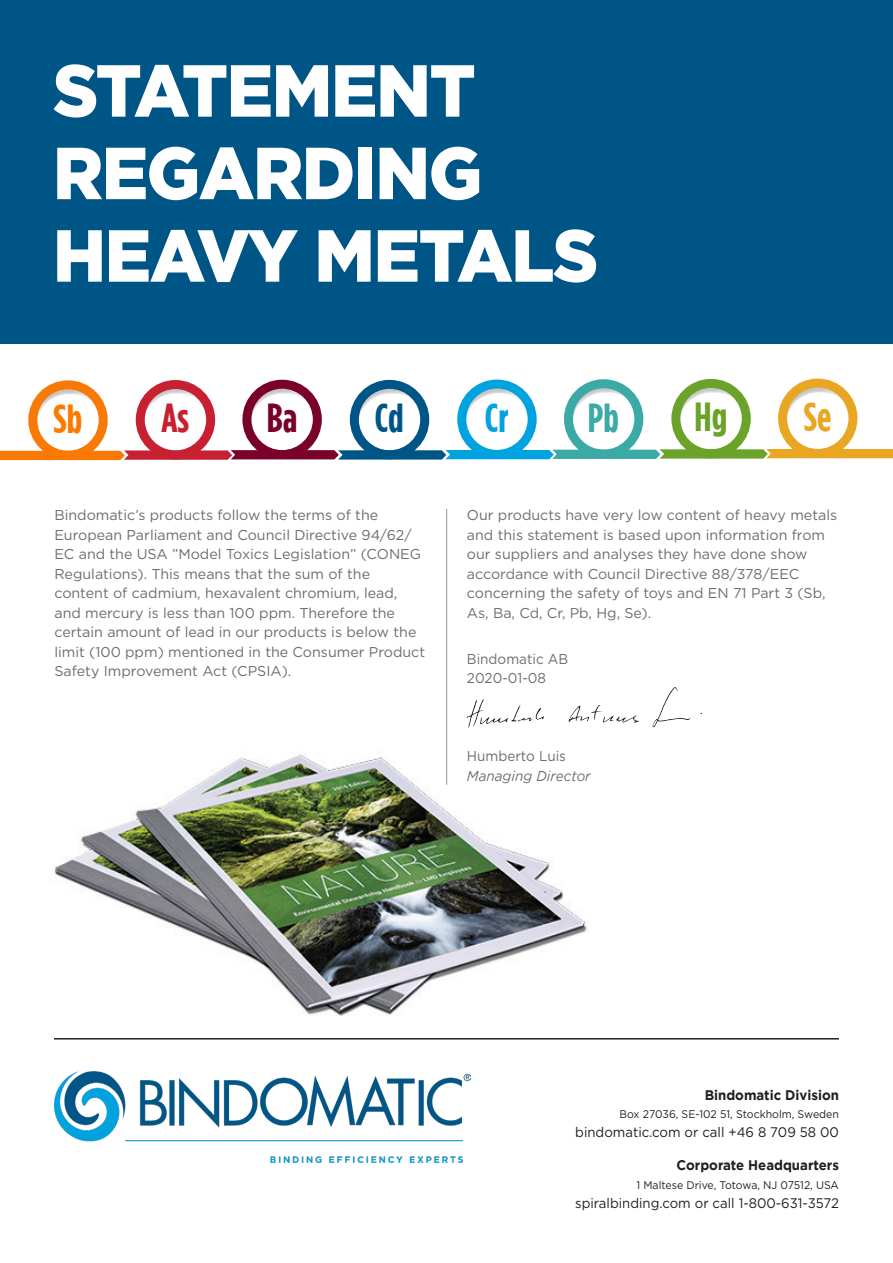
<style>
.page{position:relative;width:893px;height:1263px;background:#fff}
.page>*{position:absolute;margin:0;border:0;box-sizing:border-box;transform-origin:0 0}
.t1{font:900 73.5px/82.5px "Gotham";letter-spacing:-.02em;color:#fff;scale:.95 1}
.t2{font:700 40.5px "Gotham Condensed";color:#fa7901}
.t3{font:700 40.5px "Gotham Condensed";color:#c72031}
.t4{font:700 40.5px "Gotham Condensed";color:#7a012c}
.t5{font:700 40.5px "Gotham Condensed";color:#005587}
.t6{font:700 40.5px "Gotham Condensed";color:#00a2df}
.t7{font:700 40.5px "Gotham Condensed";color:#3ba9a5}
.t8{font:700 40.5px "Gotham Condensed";color:#6ba22a}
.t9{font:700 40.5px "Gotham Condensed";color:#e9a623}
.t10{font:14.25px/19.5px "Gotham";color:#6c6d70}
.t11{font:14.25px "Gotham";color:#6c6d70;scale:.95 1}
.t12{font:italic 14.25px "Gotham";color:#6c6d70;scale:.95 1}
.t13{font:13.8px "Gotham";color:#231f20;scale:.95 1}
.t14{font:700 13.8px "Gotham";color:#231f20;scale:.95 1}
.t15{font:11.1px "Gotham";color:#231f20;scale:.95 1}
</style>
<div class="page">
<img style="left:54px;top:750px;width:533px;height:266px">
<svg style="left:38px;top:390px;width:59px;height:43px"></svg>
<svg style="left:355px;top:386px;width:64px;height:46px"></svg>
<svg style="left:140px;top:386px;width:65px;height:46px"></svg>
<svg style="left:462px;top:386px;width:64px;height:46px"></svg>
<svg style="left:676px;top:385px;width:64px;height:46px"></svg>
<svg style="left:247px;top:386px;width:64px;height:46px"></svg>
<svg style="left:569px;top:385px;width:64px;height:47px"></svg>
<svg style="left:783px;top:385px;width:64px;height:46px"></svg>
<div style="left:0;top:0;width:893px;height:343px;background:#005587"></div>
<img style="left:54px;top:1072px;width:416px;height:91px">
<hr style="left:54px;top:1038px;width:785px;height:1px;background:#231f20">
<img style="left:467px;top:687px;width:235px;height:41px">
<div style="left:28px;top:380px;width:80px;height:80px;border:9px solid #f87904;border-radius:50%"></div>
<div style="left:350px;top:380px;width:79px;height:79px;border:9px solid #005587;border-radius:50%"></div>
<div style="left:136px;top:380px;width:79px;height:79px;border:9px solid #c72031;border-radius:50%"></div>
<div style="left:457px;top:380px;width:80px;height:79px;border:9px solid #00a2df;border-radius:50%"></div>
<div style="left:671px;top:379px;width:80px;height:79px;border:9px solid #6ba22a;border-radius:50%"></div>
<div style="left:242px;top:380px;width:80px;height:79px;border:9px solid #7a012c;border-radius:50%"></div>
<div style="left:564px;top:379px;width:79px;height:80px;border:9px solid #3ba9a5;border-radius:50%"></div>
<div style="left:778px;top:379px;width:79px;height:79px;border:9px solid #e9a623;border-radius:50%"></div>
<svg style="left:0;top:449px;width:893px;height:11px;background:#91856c"></svg>
<hr style="left:446px;top:509px;width:1px;height:276px;background:#939598">
<p class="t1" style="left:53px;top:48px;width:576px">STATEMENT<br>REGARDING<br>HEAVY METALS</p>
<p class="t2" style="left:53px;top:396px;width:30px">Sb</p>
<p class="t3" style="left:161px;top:395px;width:29px">As</p>
<p class="t4" style="left:267px;top:395px;width:32px">Ba</p>
<p class="t5" style="left:375px;top:395px;width:30px">Cd</p>
<p class="t6" style="left:485px;top:395px;width:25px">Cr</p>
<p class="t7" style="left:588px;top:395px;width:33px">Pb</p>
<p class="t8" style="left:695px;top:394px;width:34px">Hg</p>
<p class="t9" style="left:804px;top:394px;width:29px">Se</p>
<p class="t10" style="left:54px;top:505px;width:372px">Bindomatic’s products follow the terms of the European Parliament and Council Directive 94/62/ EC and the USA ”Model Toxics Legislation” (CONEG Regulations). This means that the sum of the content of cadmium, hexavalent chromium, lead, and mercury is less than 100 ppm. Therefore the certain amount of lead in our products is below the limit (100 ppm) mentioned in the Consumer Product Safety Improvement Act (CPSIA).</p>
<p class="t10" style="left:467px;top:505px;width:372px">Our products have very low content of heavy metals and this statement is based upon information from our suppliers and analyses they have done show accordance with Council Directive 88/378/EEC concerning the safety of toys and EN 71 Part 3 (Sb, As, Ba, Cd, Cr, Pb, Hg, Se).</p>
<p class="t11" style="left:467px;top:649px;width:108px">Bindomatic AB</p>
<p class="t11" style="left:467px;top:669px;width:85px">2020-01-08</p>
<p class="t11" style="left:467px;top:747px;width:106px">Humberto Luis</p>
<p class="t12" style="left:467px;top:768px;width:132px">Managing Director</p>
<p class="t14" style="left:705px;top:1087px;width:143px">Bindomatic Division</p>
<p class="t15" style="left:620px;top:1107px;width:232px">Box 27036, SE-102 51, Stockholm, Sweden</p>
<p class="t13" style="left:575px;top:1123px;width:279px">bindomatic.com or call +46 8 709 58 00</p>
<p class="t14" style="left:676px;top:1157px;width:172px">Corporate Headquarters</p>
<p class="t15" style="left:636px;top:1178px;width:215px">1 Maltese Drive, Totowa, NJ 07512, USA</p>
<p class="t13" style="left:575px;top:1194px;width:279px">spiralbinding.com or call 1-800-631-3572</p>
</div>
